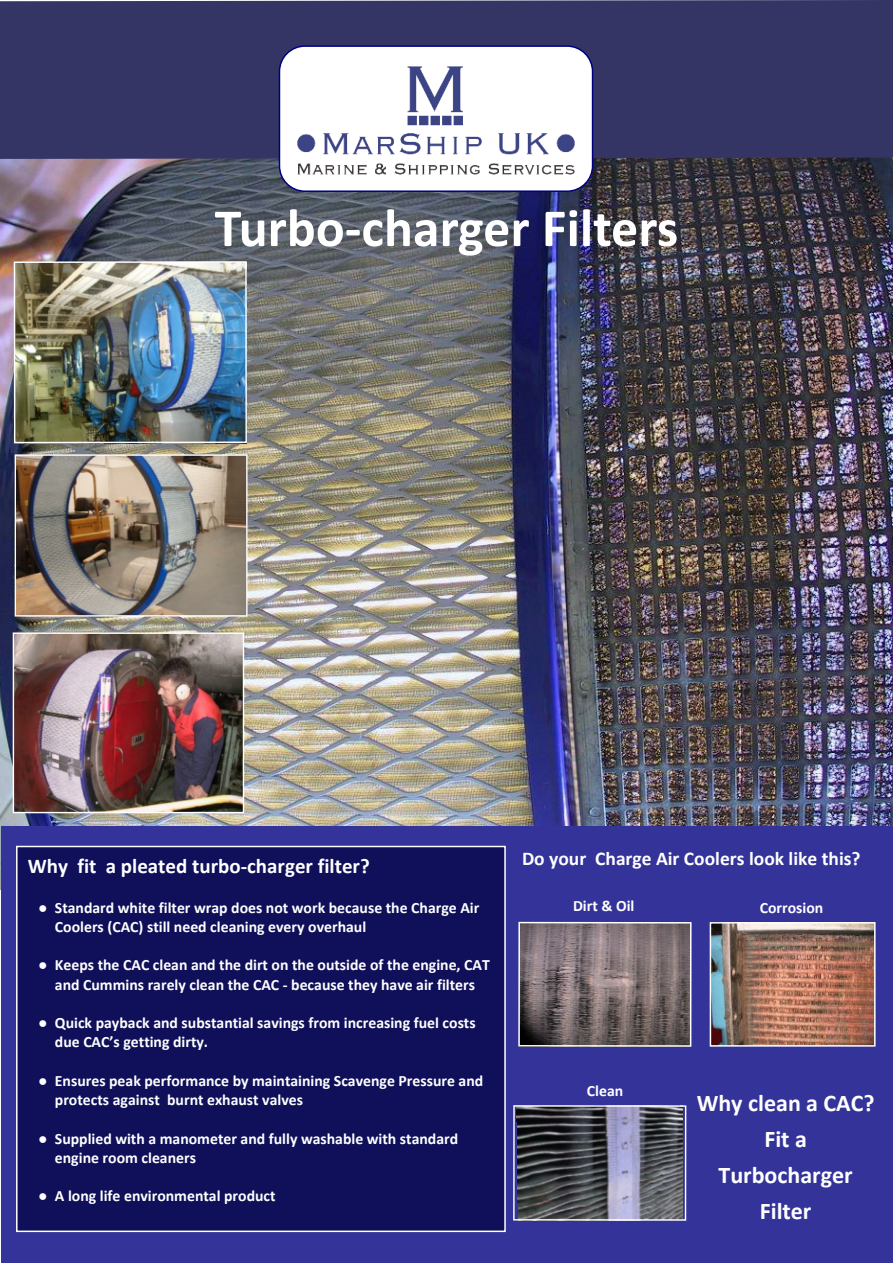
<style>
.page{position:relative;width:893px;height:1263px;background:#fff}
.page>*{position:absolute;margin:0;border:0;box-sizing:border-box;transform-origin:0 0}
.t1{font:700 54px "Calibri";color:#fff}
.t2{font:700 24px/36px "Calibri";color:#fff;text-align:center}
.t3{font:700 21px "Calibri";color:#fff}
.t4{font:700 19.5px "Calibri";color:#fff}
.t5{font:700 15.75px/19.2px "Calibri";color:#fff}
.s1{font-family:"Times New Roman"}
</style>
<div class="page">
<img style="left:0;top:159px;width:893px;height:730px">
<div style="left:464px;top:826px;width:429px;height:437px;background:#339"></div>
<div style="left:1px;top:826px;width:471px;height:437px;background:#339"></div>
<img style="left:713px;top:925px;width:159px;height:119px">
<div style="left:710px;top:922px;width:165px;height:125px;border:2px solid #fff"></div>
<img style="left:521px;top:925px;width:167px;height:119px">
<div style="left:518px;top:922px;width:173px;height:125px;border:2px solid #fff"></div>
<div style="left:16px;top:846px;width:490px;height:386px;background:#0f0f5a;border:2px solid #fff"></div>
<img style="left:16px;top:263px;width:229px;height:178px">
<div style="left:14px;top:261px;width:233px;height:182px;border:1px solid #fff"></div>
<img style="left:15px;top:634px;width:227px;height:177px">
<div style="left:13px;top:632px;width:231px;height:181px;border:1px solid #fff"></div>
<img style="left:17px;top:456px;width:229px;height:158px">
<div style="left:15px;top:454px;width:233px;height:162px;border:1px solid #fff"></div>
<img style="left:516px;top:1107px;width:167px;height:112px">
<div style="left:0;top:0;width:893px;height:159px;background:#343465"></div>
<div style="left:279px;top:45px;width:314px;height:147px;background:#fff;border:2px solid #000080;border-radius:25px"></div>
<img style="left:297px;top:66px;width:278px;height:109px">
<div style="left:513px;top:1105px;width:173px;height:116px;border:1px solid #fff"></div>
<h1 class="t1" style="left:215px;top:205px;width:465px">Turbo-charger Filters</h1>
<h3 class="t3" style="left:28px;top:857px;width:343px">Why fit a pleated turbo-charger filter?</h3>
<p class="t5" style="left:55px;top:899px;width:426px;text-indent:-17px"><span class="s1">●</span> Standard white filter wrap does not work because the Charge Air<br>Coolers (CAC) still need cleaning every overhaul</p>
<p class="t5" style="left:38px;top:957px;width:453px;text-align:center"><span class="s1">●</span> Keeps the CAC clean and the dirt on the outside of the engine, CAT and Cummins rarely clean the CAC - because they have air filters</p>
<p class="t5" style="left:55px;top:1014px;width:422px;text-indent:-17px"><span class="s1">●</span> Quick payback and substantial savings from increasing fuel costs due CAC’s getting dirty.</p>
<p class="t5" style="left:55px;top:1072px;width:430px;text-indent:-17px"><span class="s1">●</span> Ensures peak performance by maintaining Scavenge Pressure and protects against burnt exhaust valves</p>
<p class="t5" style="left:55px;top:1130px;width:405px;text-indent:-17px"><span class="s1">●</span> Supplied with a manometer and fully washable with standard engine room cleaners</p>
<p class="t5" style="left:38px;top:1188px;width:239px"><span class="s1">●</span> A long life environmental product</p>
<p class="t4" style="left:522px;top:850px;width:340px">Do your Charge Air Coolers look like this?</p>
<p class="t5" style="left:573px;top:898px;width:63px">Dirt &amp; Oil</p>
<p class="t5" style="left:760px;top:899px;width:65px">Corrosion</p>
<p class="t5" style="left:587px;top:1082px;width:38px">Clean</p>
<h2 class="t2" style="left:697px;top:1086px;width:179px">Why clean a CAC?<br>Fit a<br>Turbocharger<br>Filter</h2>
</div>
